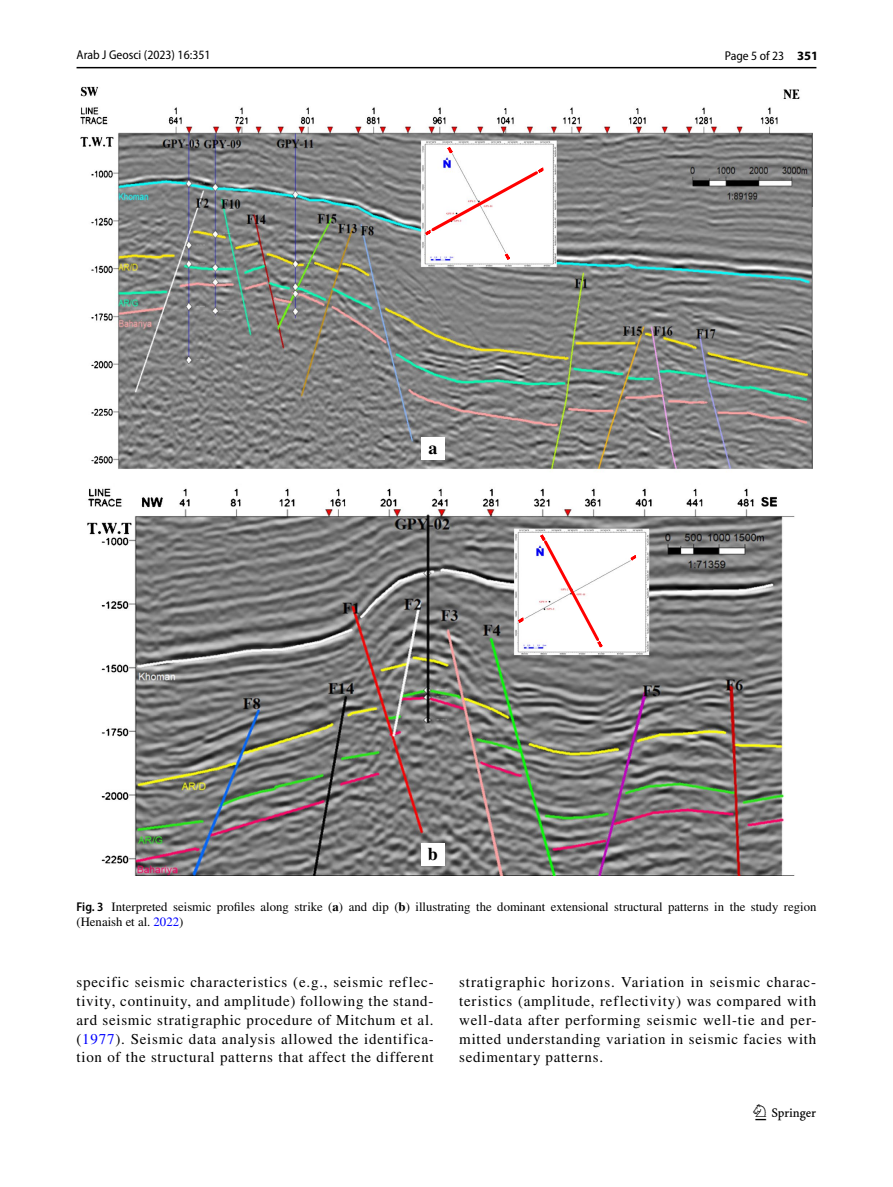
<style>
.page{position:relative;width:893px;height:1187px;background:#fff}
.page>*{position:absolute;margin:0;border:0;box-sizing:border-box;transform-origin:0 0}
.t1{font:22.5px "Springnew Regular 3";color:#000}
.t2{font:700 18px "Times";color:#000}
.t3{font:15px/18.8px "STIX";letter-spacing:.05em;color:#000;text-align:justify}
.t4{font:12.75px/15px "STIX";color:#000}
.t5{font:semi-condensed 12.75px "Myriad Pro";color:#000}
.s1{font-family:"Myriad Pro Bold 2";font-stretch:normal}
.s2{font-family:"Myriad Pro";font-weight:600;font-stretch:semi-condensed}
.s3{font-weight:700}
.s4{color:#00f}
</style>
<div class="page">
<hr style="left:77px;top:67px;width:739px;height:1px;background:#000">
<img style="left:81px;top:87px;width:731px;height:788px">
<div style="left:421px;top:843px;width:24px;height:22px;background:#fff"></div>
<svg style="left:447px;top:146px;width:6px;height:7px"></svg>
<svg style="left:504px;top:253px;width:6px;height:7px"></svg>
<svg style="left:425px;top:167px;width:119px;height:68px"></svg>
<svg style="left:630px;top:554px;width:6px;height:6px"></svg>
<svg style="left:540px;top:534px;width:63px;height:113px"></svg>
<svg style="left:518px;top:617px;width:6px;height:6px"></svg>
<div style="left:421px;top:437px;width:24px;height:22px;background:#fff"></div>
<p class="t5" style="left:77px;top:48px;width:135px">Arab J Geosci (2023) 16:351</p>
<p class="t2" style="left:428px;top:437px;width:10px">a</p>
<p class="t2" style="left:428px;top:843px;width:12px">b</p>
<p class="t5" style="left:725px;top:49px;width:95px">Page 5 of 23 <span class="s1">351</span></p>
<p class="t4" style="left:77px;top:899px;width:741px"><span class="s2">Fig. 3</span> Interpreted seismic profiles along strike (<span class="s3">a</span>) and dip (<span class="s3">b</span>) illustrating the dominant extensional structural patterns in the study region (Henaish et al. <span class="s4">2022</span>)</p>
<p class="t3" style="left:77px;top:973px;width:359px">specific seismic characteristics (e.g., seismic reflec&shy;tivity, continuity, and amplitude) following the stand&shy;ard seismic stratigraphic procedure of Mitchum et al. (<span class="s4">1977</span>). Seismic data analysis allowed the identifica&shy;tion of the structural patterns that affect the different</p>
<p class="t3" style="left:459px;top:973px;width:359px">stratigraphic horizons. Variation in seismic charac&shy;teristics (amplitude, reflectivity) was compared with well-data after performing seismic well-tie and per&shy;mitted understanding variation in seismic facies with sedimentary patterns.</p>
<h1 class="t1" style="left:755px;top:1104px;width:62px">1 3</h1>
</div>
